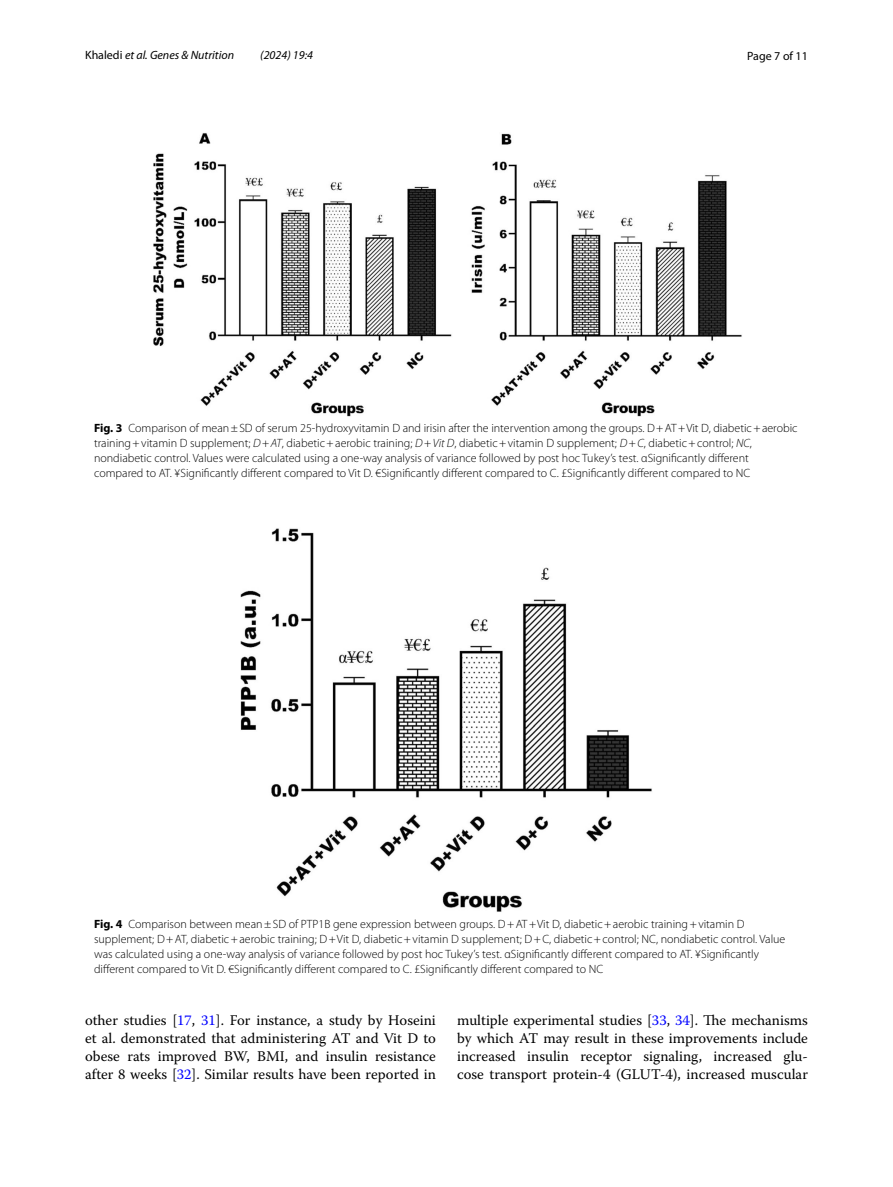
<style>
.page{position:relative;width:893px;height:1187px;background:#fff}
.page>*{position:absolute;margin:0;border:0;box-sizing:border-box;transform-origin:0 0}
.t1{font:14.7px/18px "Warnock Pro";color:#000;text-align:justify}
.t2{font:300 12px/15px "Myriad Pro";color:#000}
.t3{font:italic 12px "Myriad Pro";color:#000}
.t4{font:12px "Myriad Pro";color:#000}
.s1{font-style:normal}
.s2{font-weight:700}
.s3{font-style:italic}
.s4{color:#00f}
</style>
<div class="page">
<img style="left:153px;top:133px;width:589px;height:283px">
<img style="left:240px;top:528px;width:412px;height:384px">
<p class="t3" style="left:85px;top:48px;width:151px"><span class="s1">Khaledi</span> et al. Genes &amp; Nutrition</p>
<p class="t3" style="left:260px;top:48px;width:54px">(2024) 19:4</p>
<p class="t4" style="left:747px;top:48px;width:62px">Page 7 of 11</p>
<p class="t2" style="left:94px;top:420px;width:705px"><span class="s2">Fig. 3</span> Comparison of mean±SD of serum 25-hydroxyvitamin D and irisin after the intervention among the groups. D+AT+Vit D, diabetic+aerobic training+vitamin D supplement; <span class="s3">D</span>+<span class="s3">AT</span>, diabetic+aerobic training; <span class="s3">D</span>+<span class="s3">Vit D</span>, diabetic+vitamin D supplement; <span class="s3">D</span>+<span class="s3">C</span>, diabetic+control; <span class="s3">NC</span>, nondiabetic control. Values were calculated using a one-way analysis of variance followed by post hoc Tukey’s test. αSignificantly different compared to AT. ¥Significantly different compared to Vit D. €Significantly different compared to C. £Significantly different compared to NC</p>
<p class="t2" style="left:94px;top:916px;width:693px"><span class="s2">Fig. 4</span> Comparison between mean±SD of PTP1B gene expression between groups. D+AT+Vit D, diabetic+aerobic training+vitamin D supplement; D+AT, diabetic+aerobic training; D+Vit D, diabetic+vitamin D supplement; D+C, diabetic+control; NC, nondiabetic control. Value was calculated using a one-way analysis of variance followed by post hoc Tukey’s test. αSignificantly different compared to AT. ¥Significantly different compared to Vit D. €Significantly different compared to C. £Significantly different compared to NC</p>
<p class="t1" style="left:85px;top:1010px;width:352px">other studies [<span class="s4">17</span>, <span class="s4">31</span>]. For instance, a study by Hoseini et al. demonstrated that administering AT and Vit D to obese rats improved BW, BMI, and insulin resistance after 8 weeks [<span class="s4">32</span>]. Similar results have been reported in</p>
<p class="t1" style="left:457px;top:1010px;width:352px">multiple experimental studies [<span class="s4">33</span>, <span class="s4">34</span>]. The mechanisms by which AT may result in these improvements include increased insulin receptor signaling, increased glu&shy;cose transport protein-4 (GLUT-4), increased muscular</p>
</div>
